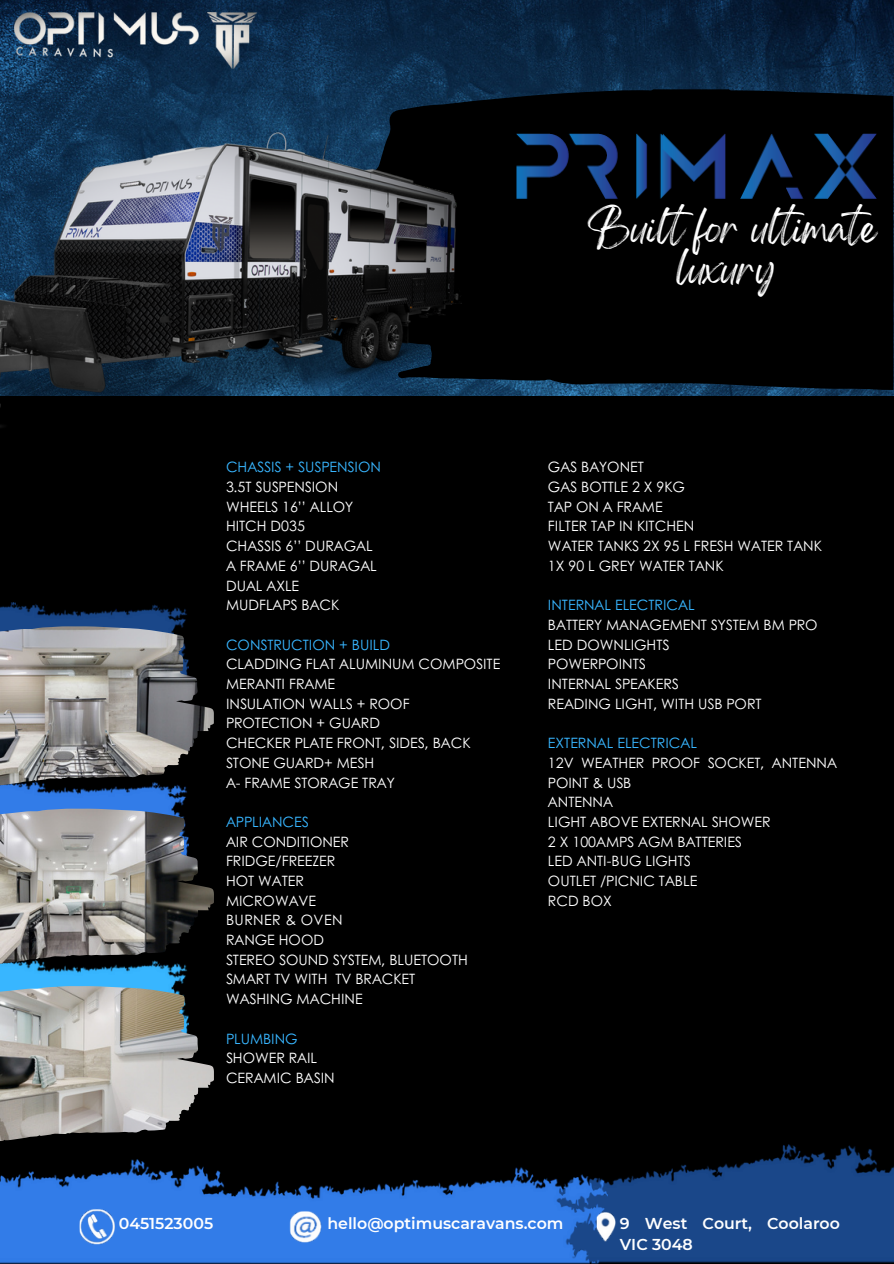
<style>
.page{position:relative;width:894px;height:1264px;background:#fff}
.page>*{position:absolute;margin:0;border:0;box-sizing:border-box;transform-origin:0 0}
.t1{font:30px/41.7px "Gellatio";color:#fff;text-align:center}
.t2{font:600 15.75px/20.9px "Montserrat";color:#fff}
.t3{font:14.25px/19.6px "Century Gothic";color:#fff}
.s1{color:#38b6ff}
</style>
<div class="page">
<div style="left:0;top:0;width:893px;height:1263px;background:#000"></div>
<img style="left:1px;top:602px;width:186px;height:24px">
<img style="left:1px;top:785px;width:186px;height:23px">
<img style="left:1px;top:963px;width:186px;height:23px">
<img style="left:0;top:0;width:893px;height:395px">
<img style="left:0;top:626px;width:214px;height:159px">
<img style="left:0;top:808px;width:214px;height:155px">
<img style="left:0;top:986px;width:214px;height:154px">
<img style="left:607px;top:1144px;width:286px;height:118px">
<img style="left:1px;top:1159px;width:606px;height:104px">
<img style="left:290px;top:1210px;width:31px;height:32px">
<img style="left:596px;top:1211px;width:19px;height:29px">
<img style="left:79px;top:1208px;width:35px;height:36px">
<img style="left:14px;top:12px;width:242px;height:57px">
<svg style="left:476px;top:89px;width:417px;height:301px"></svg>
<img style="left:516px;top:134px;width:360px;height:64px">
<img style="left:0;top:89px;width:476px;height:339px">
<p class="t1" style="left:588px;top:217px;width:292px">Builtfor ultimate luxury</p>
<p class="t3" style="left:226px;top:457px;width:156px"><span class="s1">CHASSIS + SUSPENSION<br></span>3.5T SUSPENSION<br>WHEELS 16’’ ALLOY<br>HITCH D035<br>CHASSIS 6’’ DURAGAL<br>A FRAME 6’’ DURAGAL<br>DUAL AXLE<br>MUDFLAPS BACK</p>
<p class="t3" style="left:226px;top:634px;width:276px"><span class="s1">CONSTRUCTION + BUILD<br></span>CLADDING FLAT ALUMINUM COMPOSITE<br>MERANTI FRAME<br>INSULATION WALLS + ROOF<br>PROTECTION + GUARD<br>CHECKER PLATE FRONT, SIDES, BACK<br>STONE GUARD+ MESH<br>A- FRAME STORAGE TRAY</p>
<p class="t3" style="left:226px;top:811px;width:243px"><span class="s1">APPLIANCES<br></span>AIR CONDITIONER<br>FRIDGE/FREEZER<br>HOT WATER<br>MICROWAVE<br>BURNER &amp; OVEN<br>RANGE HOOD<br>STEREO SOUND SYSTEM, BLUETOOTH<br>SMART TV WITH TV BRACKET<br>WASHING MACHINE</p>
<p class="t3" style="left:226px;top:1027px;width:110px"><span class="s1">PLUMBING<br></span>SHOWER RAIL<br>CERAMIC BASIN</p>
<p class="t3" style="left:548px;top:457px;width:275px">GAS BAYONET<br>GAS BOTTLE 2 X 9KG<br>TAP ON A FRAME<br>FILTER TAP IN KITCHEN<br>WATER TANKS 2X 95 L FRESH WATER TANK<br>1X 90 L GREY WATER TANK</p>
<p class="t3" style="left:548px;top:594px;width:271px"><span class="s1">INTERNAL ELECTRICAL<br></span>BATTERY MANAGEMENT SYSTEM BM PRO<br>LED DOWNLIGHTS<br>POWERPOINTS<br>INTERNAL SPEAKERS<br>READING LIGHT, WITH USB PORT</p>
<p class="t3" style="left:548px;top:732px;width:290px"><span class="s1">EXTERNAL ELECTRICAL<br></span>12V WEATHER PROOF SOCKET, ANTENNA<br>POINT &amp; USB<br>ANTENNA<br>LIGHT ABOVE EXTERNAL SHOWER<br>2 X 100AMPS AGM BATTERIES<br>LED ANTI-BUG LIGHTS<br>OUTLET /PICNIC TABLE<br>RCD BOX</p>
<p class="t2" style="left:119px;top:1212px;width:96px">0451523005</p>
<p class="t2" style="left:327px;top:1212px;width:237px">hello@optimuscaravans.com</p>
<p class="t2" style="left:619px;top:1212px;width:221px">9 West Court, Coolaroo<br>VIC 3048</p>
</div>
